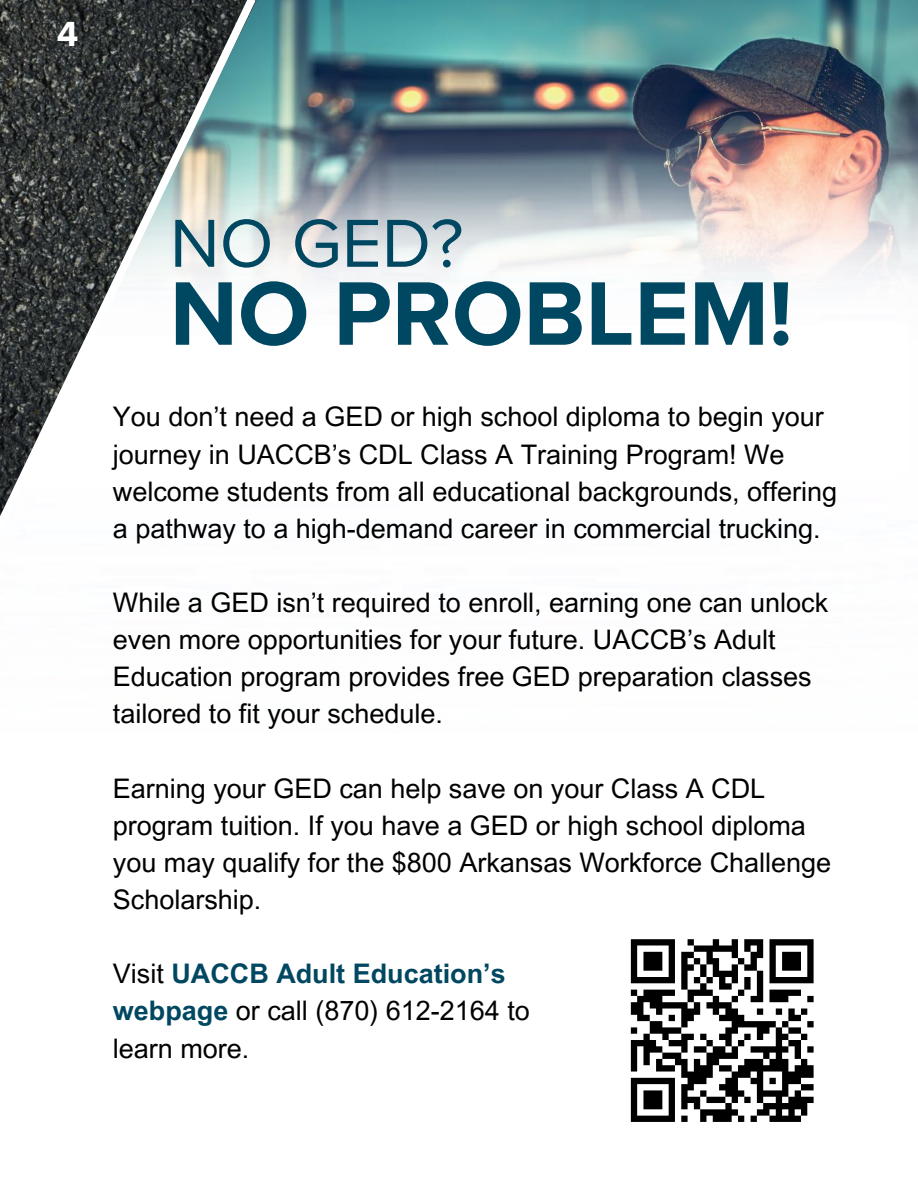
<style>
.page{position:relative;width:918px;height:1188px;background:#fff}
.page>*{position:absolute;margin:0;border:0;box-sizing:border-box;transform-origin:0 0}
.t1{font:700 93.6px "Proxima Nova";color:#004761}
.t2{font:70.35px "Proxima Nova";color:#004761}
.t3{font:700 36.15px "Proxima Nova";color:#fff}
.t4{font:27px/37.2px "Arial MT Pro";color:#000}
.s1{font-weight:700;color:#004761}
</style>
<div class="page">
<img style="left:268px;top:0;width:650px;height:76px">
<img style="left:268px;top:76px;width:650px;height:211px">
<img style="left:263px;top:0;width:5px;height:268px">
<svg style="left:0;top:0;width:263px;height:516px"></svg>
<svg style="left:630px;top:939px;width:184px;height:183px"></svg>
<h3 class="t3" style="left:57px;top:13px;width:23px">4</h3>
<h2 class="t2" style="left:170px;top:202px;width:295px">NO GED?</h2>
<h1 class="t1" style="left:170px;top:259px;width:625px">NO PROBLEM!</h1>
<p class="t4" style="left:113px;top:402px;width:726px">You don’t need a GED or high school diploma to begin your journey in UACCB’s CDL Class A Training Program! We welcome students from all educational backgrounds, offering a pathway to a high-demand career in commercial trucking.</p>
<p class="t4" style="left:113px;top:587px;width:717px">While a GED isn’t required to enroll, earning one can unlock even more opportunities for your future. UACCB’s Adult Education program provides free GED preparation classes tailored to fit your schedule.</p>
<p class="t4" style="left:113px;top:773px;width:720px">Earning your GED can help save on your Class A CDL program tuition. If you have a GED or high school diploma you may qualify for the $800 Arkansas Workforce Challenge Scholarship.</p>
<p class="t4" style="left:113px;top:959px;width:418px">Visit <span class="s1">UACCB Adult Education’s webpage</span> or call (870) 612-2164 to learn more.</p>
</div>
